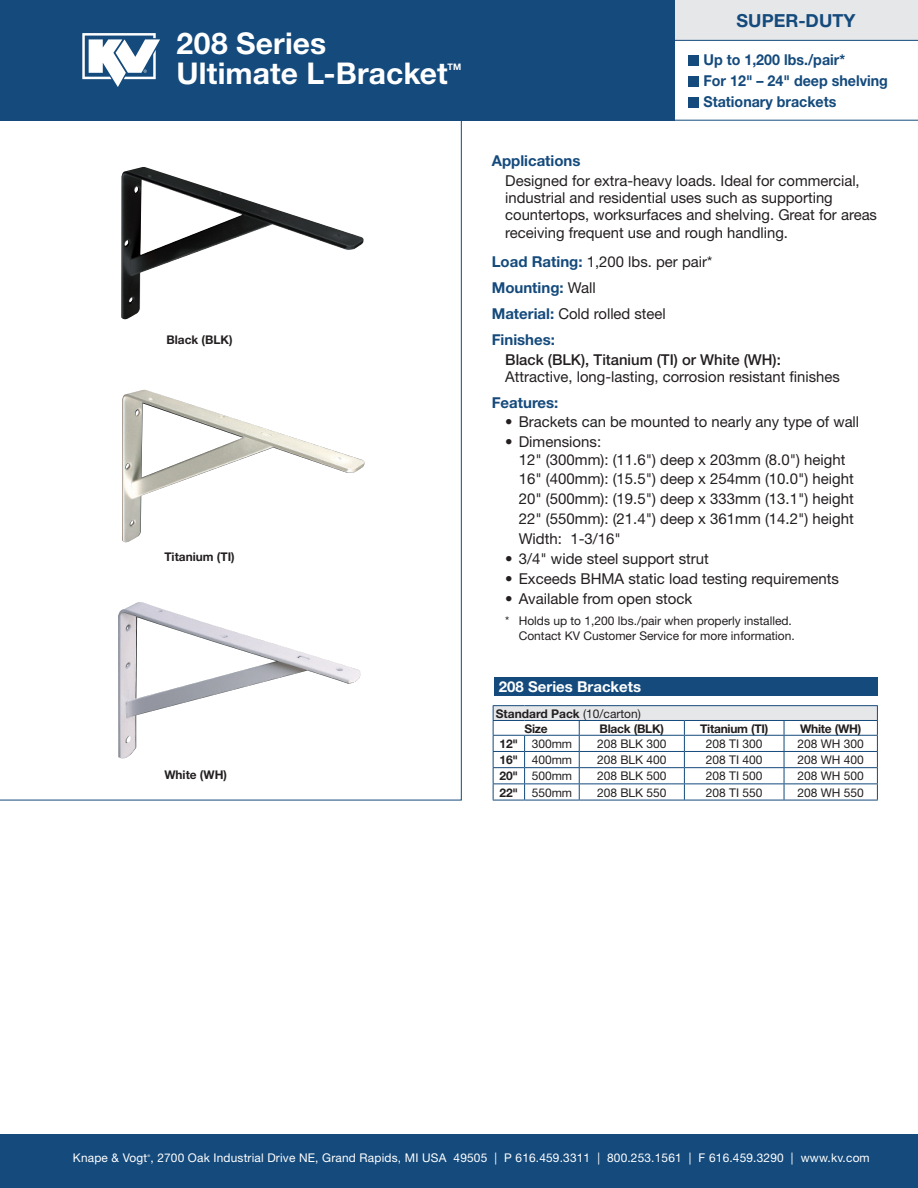
<style>
.page{position:relative;width:918px;height:1188px;background:#fff}
.page>*{position:absolute;margin:0;border:0;box-sizing:border-box;transform-origin:0 0}
.t1{font:700 30px/30px "Helvetica Neue";letter-spacing:.005em;color:#fff}
.t2{font:700 18px "Helvetica Neue";color:#144a7c}
.t3{font:15px/17.2px "Helvetica Neue";color:#231f20}
.t4{font:700 15px/26.1px "Helvetica Neue";color:#144a7c}
.t5{font:700 15px/21px "Helvetica Neue";color:#144a7c;scale:.95 1}
.t6{font:500 15px "Helvetica Neue";color:#231f20}
.t7{font:700 15px "Helvetica Neue";color:#fff}
.t8{font:12px/14.4px "Helvetica Neue";color:#231f20;text-align:right}
.t9{font:12px "Helvetica Neue";letter-spacing:.015em;color:#fff}
.t10{font:700 12px/14.9px "Helvetica Neue";color:#231f20}
.t11{font:700 12px "Helvetica Neue";letter-spacing:-.02em;color:#231f20}
.t12{font:700 9px "Helvetica Neue";color:#fff}
.t13{font:3.6px "Helvetica Neue";color:#fff}
.s1{font-weight:400;color:#231f20}
.s2{font-weight:400}
.s3{font-weight:700}
</style>
<div class="page">
<svg style="left:0;top:121px;width:462px;height:679px"></svg>
<div style="left:674px;top:0;width:244px;height:40px;background:#e6e7e9"></div>
<div style="left:0;top:0;width:675px;height:120px;background:#144a7c"></div>
<div style="left:0;top:1134px;width:918px;height:54px;background:#144a7c"></div>
<hr style="left:0;top:120px;width:918px;height:1px;background:#144a7c">
<svg style="left:82px;top:33px;width:78px;height:54px"></svg>
<div style="left:688px;top:55px;width:11px;height:10px;background:#144a7c"></div>
<div style="left:688px;top:76px;width:11px;height:10px;background:#144a7c"></div>
<div style="left:688px;top:97px;width:11px;height:10px;background:#144a7c"></div>
<hr style="left:672px;top:40px;width:246px;height:1px;background:#144a7c">
<div style="left:494px;top:678px;width:384px;height:18px;background:#144a7c"></div>
<div style="left:493px;top:706px;width:384px;height:14px;background:#e6e7e9"></div>
<hr style="left:493px;top:705px;width:32px;height:1px;background:#144a7c">
<hr style="left:525px;top:705px;width:353px;height:1px;background:#144a7c">
<hr style="left:493px;top:720px;width:32px;height:1px;background:#144a7c">
<hr style="left:525px;top:720px;width:159px;height:1px;background:#144a7c">
<hr style="left:684px;top:720px;width:100px;height:1px;background:#144a7c">
<hr style="left:784px;top:720px;width:94px;height:1px;background:#144a7c">
<hr style="left:493px;top:735px;width:32px;height:1px;background:#144a7c">
<hr style="left:493px;top:751px;width:32px;height:1px;background:#144a7c">
<hr style="left:493px;top:767px;width:32px;height:1px;background:#144a7c">
<hr style="left:493px;top:783px;width:32px;height:1px;background:#144a7c">
<svg style="left:493px;top:706px;width:1px;height:94px"></svg>
<hr style="left:493px;top:800px;width:32px;height:1px;background:#144a7c">
<hr style="left:525px;top:735px;width:54px;height:1px;background:#144a7c">
<hr style="left:525px;top:751px;width:54px;height:1px;background:#144a7c">
<hr style="left:525px;top:767px;width:54px;height:1px;background:#144a7c">
<hr style="left:525px;top:783px;width:54px;height:1px;background:#144a7c">
<svg style="left:524px;top:736px;width:1px;height:64px"></svg>
<hr style="left:525px;top:800px;width:54px;height:1px;background:#144a7c">
<hr style="left:579px;top:735px;width:105px;height:1px;background:#144a7c">
<hr style="left:684px;top:735px;width:100px;height:1px;background:#144a7c">
<hr style="left:784px;top:735px;width:94px;height:1px;background:#144a7c">
<hr style="left:579px;top:751px;width:105px;height:1px;background:#144a7c">
<hr style="left:684px;top:751px;width:100px;height:1px;background:#144a7c">
<hr style="left:784px;top:751px;width:94px;height:1px;background:#144a7c">
<hr style="left:579px;top:767px;width:105px;height:1px;background:#144a7c">
<hr style="left:684px;top:767px;width:100px;height:1px;background:#144a7c">
<hr style="left:784px;top:767px;width:94px;height:1px;background:#144a7c">
<hr style="left:579px;top:783px;width:105px;height:1px;background:#144a7c">
<svg style="left:579px;top:721px;width:1px;height:79px"></svg>
<hr style="left:684px;top:783px;width:100px;height:1px;background:#144a7c">
<svg style="left:684px;top:721px;width:1px;height:79px"></svg>
<hr style="left:784px;top:783px;width:94px;height:1px;background:#144a7c">
<svg style="left:784px;top:721px;width:1px;height:79px"></svg>
<svg style="left:877px;top:706px;width:1px;height:94px"></svg>
<hr style="left:579px;top:800px;width:299px;height:1px;background:#144a7c">
<img style="left:122px;top:389px;width:242px;height:153px">
<img style="left:121px;top:167px;width:243px;height:152px">
<img style="left:118px;top:601px;width:243px;height:158px">
<h1 class="t1" style="left:177px;top:31px;width:272px">208 Series<br>Ultimate L-Bracket</h1>
<p class="t12" style="left:448px;top:64px;width:15px">TM</p>
<p class="t10" style="left:166px;top:334px;width:68px">Black (BLK)</p>
<p class="t10" style="left:164px;top:551px;width:72px">Titanium (TI)</p>
<p class="t10" style="left:164px;top:768px;width:64px">White (WH)</p>
<p class="t2" style="left:737px;top:14px;width:120px">SUPER-DUTY</p>
<p class="t5" style="left:704px;top:51px;width:196px">Up to 1,200 lbs./pair*<br>For 12" – 24" deep shelving<br>Stationary brackets</p>
<p class="t4" style="left:492px;top:149px;width:90px">Applications</p>
<p class="t3" style="left:505px;top:173px;width:373px">Designed for extra-heavy loads. Ideal for commercial, industrial and residential uses such as supporting countertops, worksurfaces and shelving. Great for areas receiving frequent use and rough handling.</p>
<p class="t4" style="left:492px;top:249px;width:222px">Load Rating: <span class="s1">1,200 lbs. per pair*<br></span>Mounting: <span class="s1">Wall<br></span>Material: <span class="s1">Cold rolled steel<br></span>Finishes:</p>
<p class="t6" style="left:505px;top:354px;width:277px">Black (BLK), Titanium (TI) or White (WH):</p>
<p class="t3" style="left:505px;top:370px;width:336px">Attractive, long-lasting, corrosion resistant finishes</p>
<p class="t4" style="left:492px;top:391px;width:68px">Features:</p>
<p class="t3" style="left:505px;top:415px;width:356px">• Brackets can be mounted to nearly any type of wall</p>
<p class="t3" style="left:519px;top:435px;width:328px;text-indent:-14px">• Dimensions:<br>12" (300mm): (11.6") deep x 203mm (8.0") height</p>
<p class="t3" style="left:519px;top:471px;width:337px;line-height:20px;text-align:justify">16" (400mm): (15.5") deep x 254mm (10.0") height 20" (500mm): (19.5") deep x 333mm (13.1") height 22" (550mm): (21.4") deep x 361mm (14.2") height Width: 1-3/16"</p>
<p class="t3" style="left:505px;top:552px;width:205px">• 3/4" wide steel support strut</p>
<p class="t3" style="left:505px;top:572px;width:335px">• Exceeds BHMA static load testing requirements</p>
<p class="t3" style="left:505px;top:592px;width:189px">• Available from open stock</p>
<p class="t8" style="left:505px;top:615px;width:291px">* Holds up to 1,200 lbs./pair when properly installed.<br>Contact KV Customer Service for more information.</p>
<p class="t7" style="left:499px;top:681px;width:144px">208 Series Brackets</p>
<p class="t10" style="left:525px;top:707px;width:118px;text-indent:-29px">Standard Pack <span class="s2">(10/carton)<br></span>Size</p>
<p class="t11" style="left:600px;top:724px;width:66px">Black (BLK)</p>
<p class="t11" style="left:700px;top:724px;width:70px">Titanium (TI)</p>
<p class="t10" style="left:800px;top:722px;width:63px">White (WH)</p>
<p class="t8" style="left:500px;top:738px;width:74px"><span class="s3">12"</span> 300mm</p>
<p class="t8" style="left:597px;top:738px;width:71px">208 BLK 300</p>
<p class="t8" style="left:706px;top:738px;width:58px">208 TI 300</p>
<p class="t8" style="left:797px;top:738px;width:68px">208 WH 300</p>
<p class="t8" style="left:500px;top:754px;width:74px"><span class="s3">16"</span> 400mm</p>
<p class="t8" style="left:597px;top:754px;width:71px">208 BLK 400</p>
<p class="t8" style="left:706px;top:754px;width:58px">208 TI 400</p>
<p class="t8" style="left:797px;top:754px;width:68px">208 WH 400</p>
<p class="t8" style="left:500px;top:770px;width:74px"><span class="s3">20"</span> 500mm</p>
<p class="t8" style="left:597px;top:770px;width:71px">208 BLK 500</p>
<p class="t8" style="left:706px;top:770px;width:58px">208 TI 500</p>
<p class="t8" style="left:797px;top:770px;width:68px">208 WH 500</p>
<p class="t8" style="left:500px;top:786px;width:74px"><span class="s3">22"</span> 550mm</p>
<p class="t8" style="left:597px;top:786px;width:71px">208 BLK 550</p>
<p class="t8" style="left:706px;top:786px;width:58px">208 TI 550</p>
<p class="t8" style="left:797px;top:786px;width:68px">208 WH 550</p>
<p class="t9" style="left:73px;top:1154px;width:798px">Knape &amp; Vogt , 2700 Oak Industrial Drive NE, Grand Rapids, MI USA 49505 | P 616.459.3311 | 800.253.1561 | F 616.459.3290 | www.kv.com</p>
<p class="t13" style="left:147px;top:1154px;width:4px">®</p>
</div>
